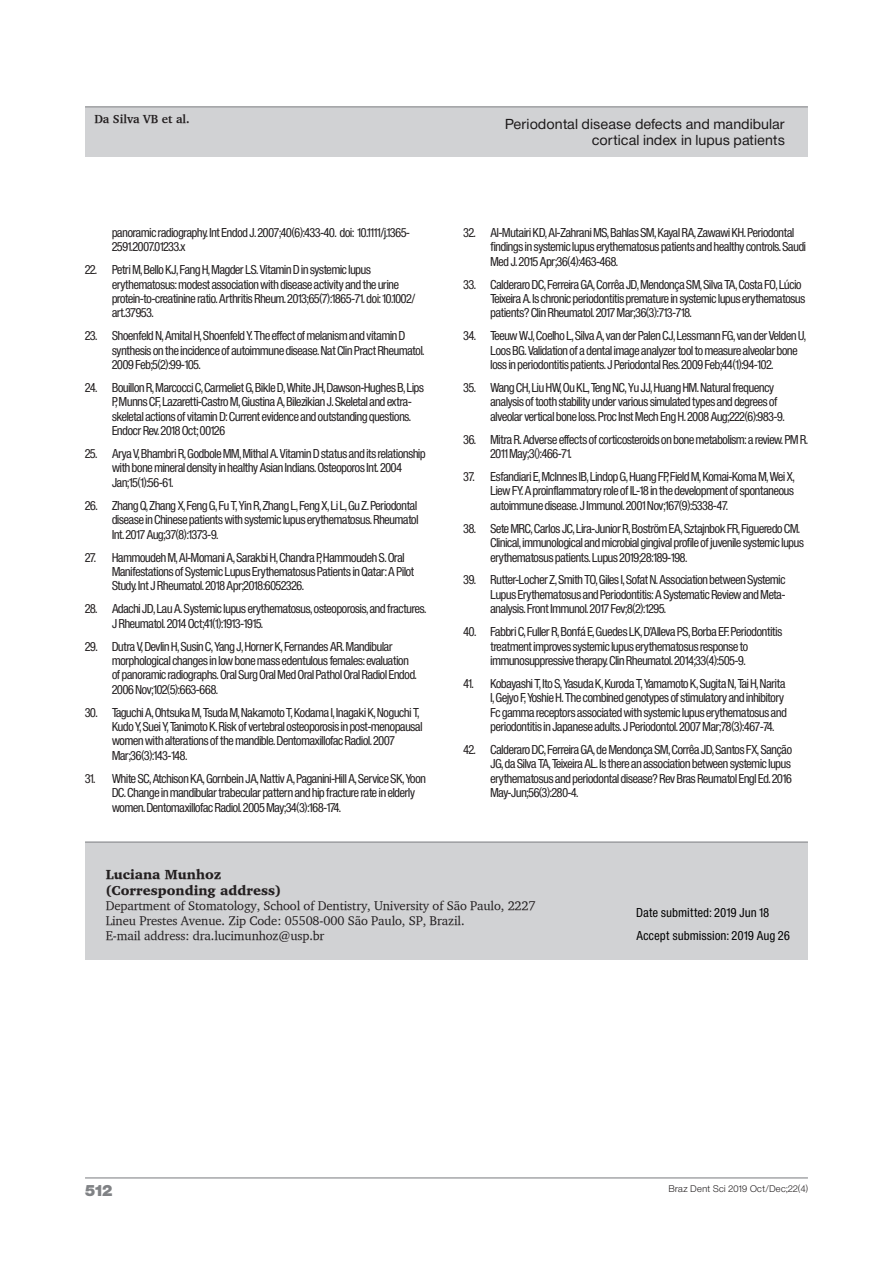
<style>
.page{position:relative;width:893px;height:1263px;background:#fff}
.page>*{position:absolute;margin:0;border:0;box-sizing:border-box;transform-origin:0 0}
.t1{font:15px "Sh Europa Nr 2 Ultra";color:#808285}
.t2{font:13.5px/16.2px "Sh Europa Nr 2";letter-spacing:.05em;color:#231f20;text-align:right}
.t3{font:900 13.5px/16.2px "Charter";color:#231f20}
.t4{font:12.75px/15px "Charter";letter-spacing:-.01em;color:#231f20}
.t5{font:12px/14.4px "Sh Europa Nr 2 Con";letter-spacing:-.01em;color:#231f20}
.t6{font:12px/23px "Sh Europa Nr 2 Con";letter-spacing:.05em;color:#000}
.t7{font:700 12px "Charter";color:#231f20}
.t8{font:9px "Sh Europa Nr 2 Light";letter-spacing:.05em;color:#231f20}
</style>
<div class="page">
<div style="left:85px;top:107px;width:723px;height:50px;background:#d1d2d4"></div>
<hr style="left:85px;top:106px;width:723px;height:1px;background:#808285">
<hr style="left:85px;top:1177px;width:723px;height:1px;background:#808285">
<div style="left:85px;top:842px;width:723px;height:118px;background:#d1d2d4"></div>
<hr style="left:85px;top:841px;width:723px;height:1px;background:#808285">
<p class="t7" style="left:94px;top:111px;width:97px">Da Silva VB et al.</p>
<p class="t5" style="left:112px;top:225px;width:299px">panoramic radiography. Int Endod J. 2007;40(6):433-40. doi: 10.1111/j.1365-<br>2591.2007.01233.x</p>
<p class="t5" style="left:112px;top:263px;width:305px;text-indent:-27px">22. Petri M, Bello KJ, Fang H, Magder LS. Vitamin D in systemic lupus erythematosus: modest association with disease activity and the urine protein-to-creatinine ratio. Arthritis Rheum. 2013;65(7):1865-71. doi: 10.1002/ art.37953.</p>
<p class="t5" style="left:112px;top:329px;width:314px;text-indent:-27px">23. Shoenfeld N, Amital H, Shoenfeld Y. The effect of melanism and vitamin D synthesis on the incidence of autoimmune disease. Nat Clin Pract Rheumatol.<br>2009 Feb;5(2):99-105.</p>
<p class="t5" style="left:112px;top:380px;width:313px;text-indent:-27px">24. Bouillon R, Marcocci C, Carmeliet G, Bikle D, White JH, Dawson-Hughes B, Lips P, Munns CF, Lazaretti-Castro M, Giustina A, Bilezikian J. Skeletal and extra&shy;skeletal actions of vitamin D: Current evidence and outstanding questions.<br>Endocr Rev. 2018 Oct; 00126</p>
<p class="t5" style="left:112px;top:446px;width:315px;text-indent:-27px">25. Arya V, Bhambri R, Godbole MM, Mithal A. Vitamin D status and its relationship with bone mineral density in healthy Asian Indians. Osteoporos Int. 2004<br>Jan;15(1):56-61.</p>
<p class="t5" style="left:112px;top:498px;width:308px;text-align:justify;text-indent:-27px">26. Zhang Q, Zhang X, Feng G, Fu T, Yin R, Zhang L, Feng X, Li L, Gu Z. Periodontal disease in Chinese patients with systemic lupus erythematosus. Rheumatol Int. 2017 Aug;37(8):1373-9.</p>
<p class="t5" style="left:112px;top:550px;width:304px;text-indent:-27px">27. Hammoudeh M, Al-Momani A, Sarakbi H, Chandra P, Hammoudeh S. Oral<br>Manifestations of Systemic Lupus Erythematosus Patients in Qatar: A Pilot<br>Study. Int J Rheumatol. 2018 Apr;2018:6052326.</p>
<p class="t5" style="left:112px;top:602px;width:316px;text-indent:-27px">28. Adachi JD, Lau A. Systemic lupus erythematosus, osteoporosis, and fractures.<br>J Rheumatol. 2014 Oct;41(1):1913-1915.</p>
<p class="t5" style="left:112px;top:639px;width:306px;text-indent:-27px">29. Dutra V, Devlin H, Susin C, Yang J, Horner K, Fernandes AR. Mandibular morphological changes in low bone mass edentulous females: evaluation of panoramic radiographs. Oral Surg Oral Med Oral Pathol Oral Radiol Endod.<br>2006 Nov;102(5):663-668.</p>
<p class="t5" style="left:112px;top:705px;width:312px;text-indent:-27px">30. Taguchi A, Ohtsuka M, Tsuda M, Nakamoto T, Kodama I, Inagaki K, Noguchi T, Kudo Y, Suei Y, Tanimoto K. Risk of vertebral osteoporosis in post-menopausal women with alterations of the mandible. Dentomaxillofac Radiol. 2007<br>Mar;36(3):143-148.</p>
<p class="t5" style="left:112px;top:771px;width:315px;text-indent:-27px">31. White SC, Atchison KA, Gornbein JA, Nattiv A, Paganini-Hill A, Service SK, Yoon<br>DC. Change in mandibular trabecular pattern and hip fracture rate in elderly women. Dentomaxillofac Radiol. 2005 May;34(3):168-174.</p>
<p class="t2" style="left:505px;top:116px;width:281px">Periodontal disease defects and mandibular cortical index in lupus patients</p>
<p class="t5" style="left:490px;top:225px;width:317px;text-indent:-27px">32. Al-Mutairi KD, Al-Zahrani MS, Bahlas SM, Kayal RA, Zawawi KH. Periodontal findings in systemic lupus erythematosus patients and healthy controls. Saudi<br>Med J. 2015 Apr;36(4):463-468.</p>
<p class="t5" style="left:490px;top:277px;width:316px;text-indent:-27px">33. Calderaro DC, Ferreira GA, Corrêa JD, Mendonça SM, Silva TA, Costa FO, Lúcio<br>Teixeira A. Is chronic periodontitis premature in systemic lupus erythematosus patients? Clin Rheumatol. 2017 Mar;36(3):713-718.</p>
<p class="t5" style="left:490px;top:329px;width:317px;text-indent:-27px">34. Teeuw WJ, Coelho L, Silva A, van der Palen CJ, Lessmann FG, van der Velden U,<br>Loos BG. Validation of a dental image analyzer tool to measure alveolar bone loss in periodontitis patients. J Periodontal Res. 2009 Feb;44(1):94-102.</p>
<p class="t5" style="left:490px;top:380px;width:295px;text-indent:-27px">35. Wang CH, Liu HW, Ou KL, Teng NC, Yu JJ, Huang HM. Natural frequency analysis of tooth stability under various simulated types and degrees of alveolar vertical bone loss. Proc Inst Mech Eng H. 2008 Aug;222(6):983-9.</p>
<p class="t5" style="left:490px;top:432px;width:319px;text-indent:-27px">36. Mitra R. Adverse effects of corticosteroids on bone metabolism: a review. PM R.<br>2011 May;3():466-71.</p>
<p class="t5" style="left:490px;top:469px;width:305px;text-align:justify;text-indent:-27px">37. Esfandiari E, McInnes IB, Lindop G, Huang FP, Field M, Komai-Koma M, Wei X, Liew FY. A proinflammatory role of IL-18 in the development of spontaneous autoimmune disease. J Immunol. 2001 Nov;167(9):5338-47.</p>
<p class="t5" style="left:490px;top:521px;width:315px;text-indent:-27px">38. Sete MRC, Carlos JC, Lira-Junior R, Boström EA, Sztajnbok FR, Figueredo CM.<br>Clinical, immunological and microbial gingival profile of juvenile systemic lupus erythematosus patients. Lupus 2019;28:189-198.</p>
<p class="t5" style="left:490px;top:573px;width:296px;text-align:justify;text-indent:-27px">39. Rutter-Locher Z, Smith TO, Giles I, Sofat N. Association between Systemic Lupus Erythematosus and Periodontitis: A Systematic Review and Meta&shy;analysis. Front Immunol. 2017 Fev;8(2):1295.</p>
<p class="t5" style="left:490px;top:625px;width:293px;text-indent:-27px">40. Fabbri C, Fuller R, Bonfá E, Guedes LK, D’Alleva PS, Borba EF. Periodontitis treatment improves systemic lupus erythematosus response to immunosuppressive therapy. Clin Rheumatol. 2014;33(4):505-9.</p>
<p class="t5" style="left:490px;top:676px;width:298px;text-indent:-27px">41. Kobayashi T, Ito S, Yasuda K, Kuroda T, Yamamoto K, Sugita N, Tai H, Narita I, Gejyo F, Yoshie H. The combined genotypes of stimulatory and inhibitory Fc gamma receptors associated with systemic lupus erythematosus and periodontitis in Japanese adults. J Periodontol. 2007 Mar;78(3):467-74.</p>
<p class="t5" style="left:490px;top:742px;width:303px;text-align:justify;text-indent:-27px">42. Calderaro DC, Ferreira GA, de Mendonça SM, Corrêa JD, Santos FX, Sanção JG, da Silva TA, Teixeira AL. Is there an association between systemic lupus erythematosus and periodontal disease? Rev Bras Reumatol Engl Ed. 2016<br>May-Jun;56(3):280-4.</p>
<p class="t3" style="left:106px;top:866px;width:177px">Luciana Munhoz (Corresponding address)</p>
<p class="t4" style="left:106px;top:898px;width:431px">Department of Stomatology, School of Dentistry, University of São Paulo, 2227<br>Lineu Prestes Avenue. Zip Code: 05508-000 São Paulo, SP, Brazil.<br>E-mail address: dra.lucimunhoz@usp.br</p>
<p class="t6" style="left:636px;top:901px;width:155px">Date submitted: 2019 Jun 18<br>Accept submission: 2019 Aug 26</p>
<p class="t1" style="left:85px;top:1182px;width:29px">512</p>
<p class="t8" style="left:669px;top:1183px;width:140px">Braz Dent Sci 2019 Oct/Dec;22(4)</p>
</div>
